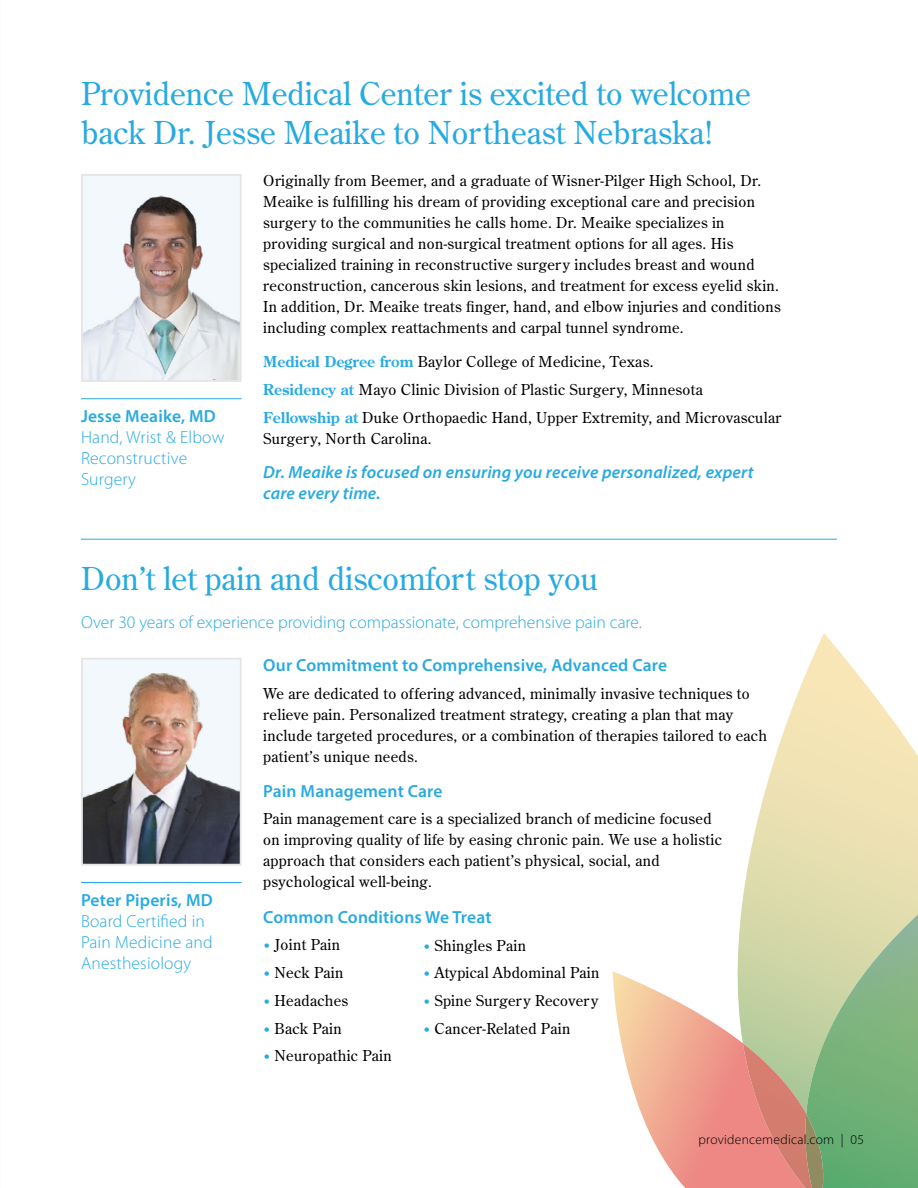
<style>
.page{position:relative;width:918px;height:1188px;background:#fff}
.page>*{position:absolute;margin:0;border:0;box-sizing:border-box;transform-origin:0 0}
.t1{font:31.5px/39px "Century Old Style Std";color:#28aae1}
.t2{font:300 17.55px/21px "Myriad Pro";letter-spacing:.005em;color:#28aae1}
.t3{font:600 17.55px "Myriad Pro";letter-spacing:.01em;color:#28aae1}
.t4{font:italic 600 17.55px/21px "Myriad Pro";letter-spacing:.01em;color:#28aae1}
.t5{font:15px/21px "Century Old Style Std";letter-spacing:.02em;color:#000}
.t6{font:300 13.5px "Myriad Pro";letter-spacing:.02em;color:#000}
.s1{font-weight:700;color:#28aae1}
.s2{font-weight:700;font-size:12px;color:#28aae1}
</style>
<div class="page">
<svg style="left:737px;top:633px;width:181px;height:338px"></svg>
<svg style="left:613px;top:971px;width:193px;height:217px"></svg>
<img style="left:743px;top:1043px;width:63px;height:145px">
<svg style="left:818px;top:781px;width:100px;height:121px"></svg>
<img style="left:806px;top:902px;width:112px;height:286px">
<img style="left:804px;top:1114px;width:21px;height:74px">
<div style="left:82px;top:175px;width:159px;height:206px;background:#f3f8fc"></div>
<img style="left:84px;top:195px;width:155px;height:184px">
<div style="left:81px;top:174px;width:161px;height:208px;border:2px solid #e6e5e9"></div>
<img style="left:84px;top:661px;width:155px;height:202px">
<div style="left:81px;top:658px;width:161px;height:208px;border:2px solid #e6e5e9"></div>
<hr style="left:81px;top:398px;width:161px;height:1px;background:#28aae1">
<hr style="left:81px;top:882px;width:161px;height:1px;background:#28aae1">
<hr style="left:81px;top:539px;width:756px;height:1px;background:#28aae1">
<h1 class="t1" style="left:81px;top:74px;width:671px">Providence Medical Center is excited to welcome back Dr. Jesse Meaike to Northeast Nebraska!</h1>
<p class="t3" style="left:81px;top:405px;width:136px">Jesse Meaike, MD</p>
<p class="t2" style="left:81px;top:427px;width:145px">Hand, Wrist &amp; Elbow<br>Reconstructive<br>Surgery</p>
<p class="t5" style="left:263px;top:169px;width:519px">Originally from Beemer, and a graduate of Wisner-Pilger High School, Dr.<br>Meaike is fulfilling his dream of providing exceptional care and precision surgery to the communities he calls home. Dr. Meaike specializes in providing surgical and non-surgical treatment options for all ages. His specialized training in reconstructive surgery includes breast and wound reconstruction, cancerous skin lesions, and treatment for excess eyelid skin.<br>In addition, Dr. Meaike treats finger, hand, and elbow injuries and conditions including complex reattachments and carpal tunnel syndrome.</p>
<p class="t5" style="left:263px;top:347px;width:520px;line-height:27.8px"><span class="s1">Medical Degree from</span> Baylor College of Medicine, Texas.<br><span class="s1">Residency at</span> Mayo Clinic Division of Plastic Surgery, Minnesota<br><span class="s1">Fellowship at</span> Duke Orthopaedic Hand, Upper Extremity, and Microvascular</p>
<p class="t5" style="left:263px;top:427px;width:170px">Surgery, North Carolina.</p>
<p class="t4" style="left:263px;top:461px;width:492px">Dr. Meaike is focused on ensuring you receive personalized, expert care every time.</p>
<h1 class="t1" style="left:81px;top:559px;width:519px">Don’t let pain and discomfort stop you</h1>
<p class="t2" style="left:81px;top:612px;width:563px">Over 30 years of experience providing compassionate, comprehensive pain care.</p>
<p class="t3" style="left:81px;top:889px;width:133px">Peter Piperis, MD</p>
<p class="t2" style="left:81px;top:911px;width:133px">Board Certified in<br>Pain Medicine and<br>Anesthesiology</p>
<p class="t3" style="left:263px;top:654px;width:405px">Our Commitment to Comprehensive, Advanced Care</p>
<p class="t5" style="left:263px;top:682px;width:505px">We are dedicated to offering advanced, minimally invasive techniques to relieve pain. Personalized treatment strategy, creating a plan that may include targeted procedures, or a combination of therapies tailored to each patient’s unique needs.</p>
<p class="t3" style="left:263px;top:780px;width:181px">Pain Management Care</p>
<p class="t5" style="left:263px;top:808px;width:460px">Pain management care is a specialized branch of medicine focused on improving quality of life by easing chronic pain. We use a holistic approach that considers each patient’s physical, social, and psychological well-being.</p>
<p class="t3" style="left:263px;top:906px;width:230px">Common Conditions We Treat</p>
<p class="t5" style="left:263px;top:934px;width:78px"><span class="s2">•</span> Joint Pain</p>
<p class="t5" style="left:263px;top:962px;width:82px"><span class="s2">•</span> Neck Pain</p>
<p class="t5" style="left:263px;top:990px;width:87px"><span class="s2">•</span> Headaches</p>
<p class="t5" style="left:263px;top:1017px;width:80px"><span class="s2">•</span> Back Pain</p>
<p class="t5" style="left:263px;top:1045px;width:130px"><span class="s2">•</span> Neuropathic Pain</p>
<p class="t5" style="left:423px;top:934px;width:104px"><span class="s2">•</span> Shingles Pain</p>
<p class="t5" style="left:423px;top:962px;width:178px"><span class="s2">•</span> Atypical Abdominal Pain</p>
<p class="t5" style="left:423px;top:990px;width:177px"><span class="s2">•</span> Spine Surgery Recovery</p>
<p class="t5" style="left:423px;top:1018px;width:149px"><span class="s2">•</span> Cancer-Related Pain</p>
<p class="t6" style="left:699px;top:1132px;width:167px">providencemedical.com | 05</p>
</div>
